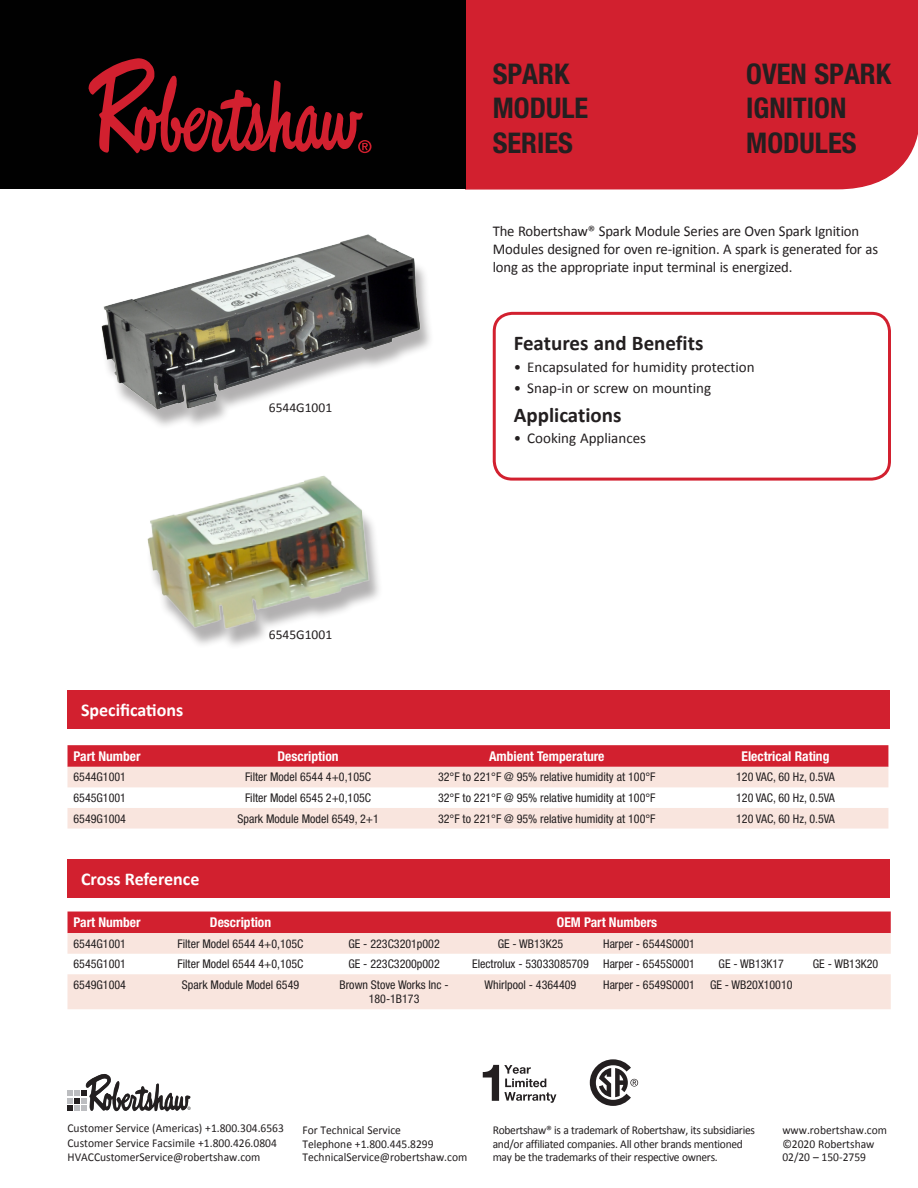
<style>
.page{position:relative;width:918px;height:1188px;background:#fff}
.page>*{position:absolute;margin:0;border:0;box-sizing:border-box;transform-origin:0 0}
.t1{font:700 condensed 28.5px/34.5px "Helvetica Neue LT Std";color:#231f20}
.t2{font:700 21px "Calibri";color:#231f20}
.t3{font:700 18px "Calibri";color:#fff}
.t4{font:15px/18px "Calibri";letter-spacing:-.01em;color:#231f20}
.t5{font:700 condensed 13.5px "Helvetica Neue LT Std";color:#fff}
.t6{font:13.5px "Calibri";color:#231f20}
.t7{font:condensed 12px/14.4px "Helvetica Neue LT Std";color:#231f20;text-align:center}
.t8{font:12px/13.5px "Calibri";color:#231f20;scale:.96 1}
.t9{font:12px/13.5px "Calibri";letter-spacing:-.025em;color:#231f20;scale:.96 1}
</style>
<div class="page">
<div style="left:465px;top:0;width:453px;height:190px;background:#d2202f"></div>
<div style="left:0;top:0;width:466px;height:189px;background:#010101"></div>
<div style="left:493px;top:312px;width:398px;height:169px;border:3px solid #d2202f;border-radius:18px"></div>
<div style="left:100px;top:240px;width:334px;height:190px;background:#231f20;opacity:.35"></div>
<img style="left:100px;top:234px;width:334px;height:186px">
<svg style="left:89px;top:58px;width:283px;height:95px"></svg>
<div style="left:68px;top:690px;width:822px;height:39px;background:#d2202f"></div>
<svg style="left:68px;top:1074px;width:123px;height:37px"></svg>
<img style="left:147px;top:476px;width:232px;height:170px">
<svg style="left:68px;top:745px;width:820px;height:22px;background:#d22433"></svg>
<svg style="left:68px;top:767px;width:820px;height:62px;fill:#f9e5de"></svg>
<svg style="left:483px;top:1065px;width:73px;height:38px"></svg>
<svg style="left:590px;top:1059px;width:48px;height:47px"></svg>
<div style="left:68px;top:859px;width:822px;height:38px;background:#d2202f"></div>
<div style="left:68px;top:912px;width:823px;height:21px;background:#d2202f"></div>
<svg style="left:68px;top:933px;width:823px;height:76px;fill:#f9e5de"></svg>
<h1 class="t1" style="left:493px;top:56px;width:97px">SPARK<br>MODULE<br>SERIES</h1>
<h1 class="t1" style="left:746px;top:56px;width:146px">OVEN SPARK<br>IGNITION<br>MODULES</h1>
<p class="t6" style="left:269px;top:399px;width:65px">6544G1001</p>
<h3 class="t3" style="left:81px;top:699px;width:104px">Specifications</h3>
<p class="t6" style="left:269px;top:626px;width:65px">6545G1001</p>
<p class="t4" style="left:493px;top:222px;width:387px">The Robertshaw® Spark Module Series are Oven Spark Ignition<br>Modules designed for oven re-ignition. A spark is generated for as long as the appropriate input terminal is energized.</p>
<h2 class="t2" style="left:514px;top:330px;width:191px">Features and Benefits</h2>
<p class="t4" style="left:514px;top:358px;width:242px">• Encapsulated for humidity protection</p>
<p class="t4" style="left:514px;top:379px;width:199px">• Snap-in or screw on mounting</p>
<h2 class="t2" style="left:514px;top:401px;width:109px">Applications</h2>
<p class="t4" style="left:514px;top:429px;width:134px">• Cooking Appliances</p>
<p class="t5" style="left:74px;top:748px;width:69px">Part Number</p>
<p class="t5" style="left:278px;top:748px;width:63px">Description</p>
<p class="t5" style="left:489px;top:748px;width:117px">Ambient Temperature</p>
<p class="t5" style="left:742px;top:748px;width:89px">Electrical Rating</p>
<p class="t7" style="left:74px;top:770px;width:54px">6544G1001</p>
<p class="t7" style="left:245px;top:770px;width:127px">Filter Model 6544 4+0,105C</p>
<p class="t7" style="left:438px;top:770px;width:219px">32°F to 221°F @ 95% relative humidity at 100°F</p>
<p class="t7" style="left:736px;top:770px;width:100px">120 VAC, 60 Hz, 0.5VA</p>
<p class="t7" style="left:74px;top:790px;width:54px">6545G1001</p>
<p class="t7" style="left:245px;top:790px;width:127px">Filter Model 6545 2+0,105C</p>
<p class="t7" style="left:438px;top:790px;width:219px">32°F to 221°F @ 95% relative humidity at 100°F</p>
<p class="t7" style="left:736px;top:790px;width:100px">120 VAC, 60 Hz, 0.5VA</p>
<p class="t7" style="left:74px;top:811px;width:54px">6549G1004</p>
<p class="t7" style="left:238px;top:811px;width:143px">Spark Module Model 6549, 2+1</p>
<p class="t7" style="left:438px;top:811px;width:219px">32°F to 221°F @ 95% relative humidity at 100°F</p>
<p class="t7" style="left:736px;top:811px;width:100px">120 VAC, 60 Hz, 0.5VA</p>
<h3 class="t3" style="left:81px;top:867px;width:120px">Cross Reference</h3>
<p class="t5" style="left:74px;top:914px;width:69px">Part Number</p>
<p class="t5" style="left:210px;top:914px;width:63px">Description</p>
<p class="t5" style="left:557px;top:914px;width:102px">OEM Part Numbers</p>
<p class="t7" style="left:74px;top:936px;width:54px">6544G1001</p>
<p class="t7" style="left:178px;top:936px;width:127px">Filter Model 6544 4+0,105C</p>
<p class="t7" style="left:348px;top:936px;width:93px">GE - 223C3201p002</p>
<p class="t7" style="left:498px;top:936px;width:67px">GE - WB13K25</p>
<p class="t7" style="left:603px;top:936px;width:93px">Harper - 6544S0001</p>
<p class="t7" style="left:73px;top:957px;width:54px">6545G1001</p>
<p class="t7" style="left:178px;top:957px;width:127px">Filter Model 6544 4+0,105C</p>
<p class="t7" style="left:348px;top:957px;width:93px">GE - 223C3200p002</p>
<p class="t7" style="left:472px;top:957px;width:224px">Electrolux - 53033085709 Harper - 6545S0001</p>
<p class="t7" style="left:719px;top:957px;width:67px">GE - WB13K17</p>
<p class="t7" style="left:813px;top:957px;width:67px">GE - WB13K20</p>
<p class="t7" style="left:73px;top:977px;width:54px">6549G1004</p>
<p class="t7" style="left:182px;top:977px;width:119px">Spark Module Model 6549</p>
<p class="t7" style="left:340px;top:977px;width:111px">Brown Stove Works Inc -<br>180-1B173</p>
<p class="t7" style="left:485px;top:977px;width:93px">Whirlpool - 4364409</p>
<p class="t7" style="left:603px;top:977px;width:93px">Harper - 6549S0001</p>
<p class="t7" style="left:710px;top:977px;width:84px">GE - WB20X10010</p>
<p class="t8" style="left:68px;top:1121px;width:227px;line-height:14.4px">Customer Service (Americas) +1.800.304.6563<br>Customer Service Facsimile +1.800.426.0804<br>HVACCustomerService@robertshaw.com</p>
<p class="t9" style="left:493px;top:1123px;width:275px">Robertshaw® is a trademark of Robertshaw, its subsidiaries and/or affiliated companies. All other brands mentioned may be the trademarks of their respective owners.</p>
<p class="t8" style="left:302px;top:1123px;width:173px">For Technical Service<br>Telephone +1.800.445.8299<br>TechnicalService@robertshaw.com</p>
<p class="t8" style="left:782px;top:1123px;width:111px">www.robertshaw.com ©2020 Robertshaw<br>02/20 – 150-2759</p>
</div>
